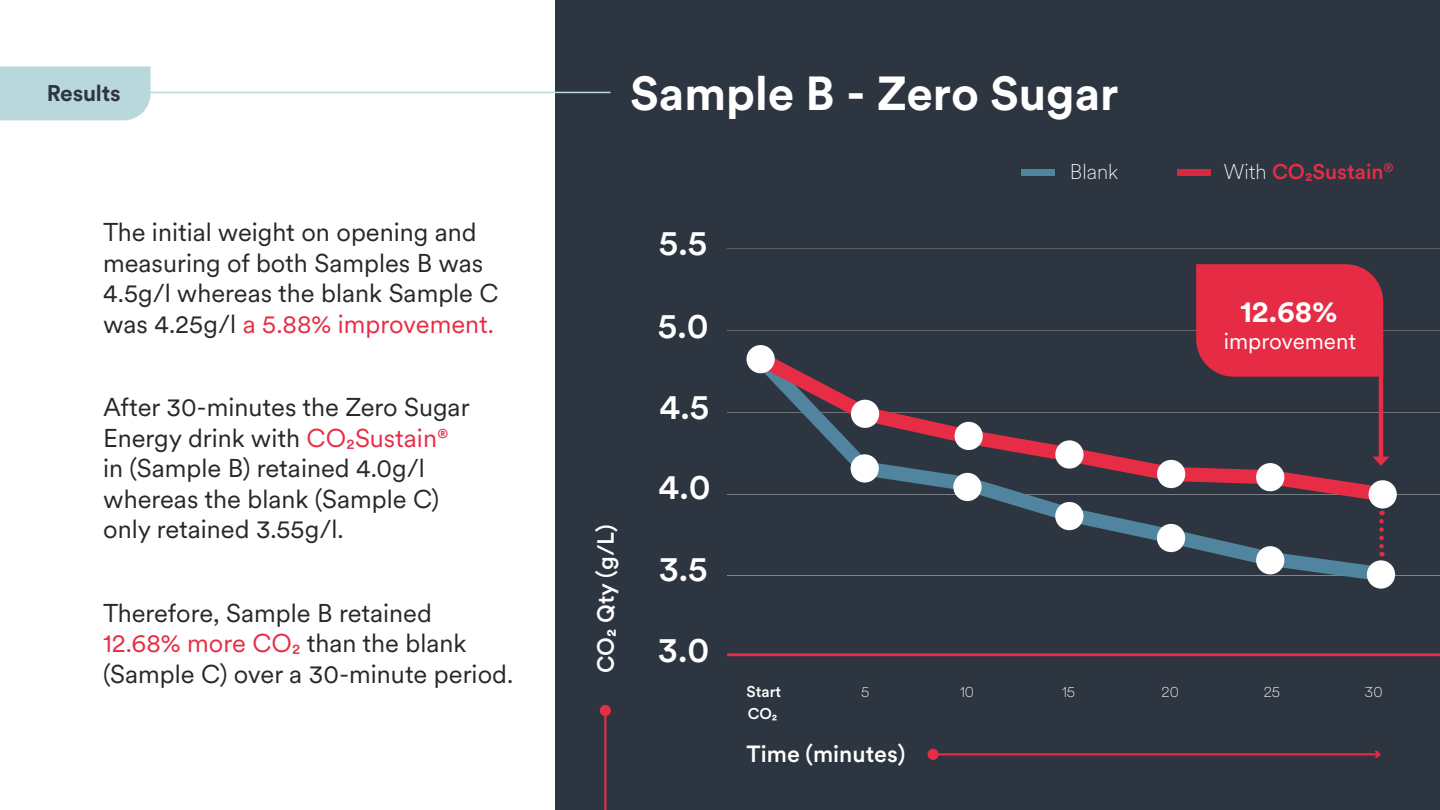
<style>
.page{position:relative;width:1440px;height:810px;background:#2d3540}
.page>*{position:absolute;margin:0;border:0;box-sizing:border-box;transform-origin:0 0}
.t1{font:700 47.25px "Circular XX";color:#fff}
.t2{font:500 35.25px "Circular XX";color:#fff}
.t3{font:700 30px "Circular XX";color:#fff}
.t4{font:25.5px/30.6px "Circular XX";color:#282827}
.t5{font:500 23.17px "Circular XX";color:#fff}
.t6{font:22.5px "Circular XX";color:#fff}
.t7{font:700 22.5px "Circular XX";letter-spacing:-.01em;color:#2d3540}
.t8{font:500 21.15px "Circular XX";color:#e72d46}
.t9{font:100 21.15px "Circular XX";color:#fff}
.t10{font:100 15.45px "Circular XX";color:#fff}
.t11{font:500 15.45px/21.3px "Circular XX";color:#fff}
.s1{color:#e72d46}
.s2{font-weight:100;color:#fff}
</style>
<div class="page">
<hr style="left:727px;top:575px;width:713px;height:1px;background:#81868c">
<hr style="left:727px;top:494px;width:713px;height:1px;background:#777c83">
<hr style="left:727px;top:412px;width:713px;height:1px;background:#6c7179">
<hr style="left:727px;top:330px;width:713px;height:1px;background:#616870">
<hr style="left:727px;top:249px;width:713px;height:1px;background:#575d66">
<svg style="left:727px;top:653px;width:713px;height:3px;background:#d32d45"></svg>
<hr style="left:933px;top:753px;width:445px;height:2px;background:#e72d46">
<div style="left:928px;top:749px;width:11px;height:11px;background:#e72d46;border-radius:50%"></div>
<svg style="left:1374px;top:751px;width:7px;height:7px"></svg>
<hr style="left:604px;top:710px;width:2px;height:100px;background:#e72d46">
<div style="left:600px;top:705px;width:11px;height:11px;background:#e72d46;border-radius:50%"></div>
<div style="left:1021px;top:170px;width:34px;height:6px;background:#50849f"></div>
<div style="left:1178px;top:170px;width:33px;height:6px;background:#d82740"></div>
<svg style="left:1030px;top:339px;width:366px;height:249px"></svg>
<svg style="left:746px;top:340px;width:651px;height:170px"></svg>
<div style="left:747px;top:345px;width:28px;height:28px;background:#fff;border-radius:50%"></div>
<div style="left:851px;top:400px;width:28px;height:28px;background:#fff;border-radius:50%"></div>
<div style="left:851px;top:454px;width:28px;height:29px;background:#fff;border-radius:50%"></div>
<div style="left:953px;top:473px;width:29px;height:28px;background:#fff;border-radius:50%"></div>
<div style="left:955px;top:422px;width:28px;height:28px;background:#fff;border-radius:50%"></div>
<div style="left:1055px;top:440px;width:29px;height:29px;background:#fff;border-radius:50%"></div>
<div style="left:1055px;top:502px;width:28px;height:28px;background:#fff;border-radius:50%"></div>
<div style="left:1157px;top:524px;width:28px;height:28px;background:#fff;border-radius:50%"></div>
<div style="left:1157px;top:460px;width:28px;height:28px;background:#fff;border-radius:50%"></div>
<div style="left:1256px;top:546px;width:28px;height:28px;background:#fff;border-radius:50%"></div>
<div style="left:1256px;top:463px;width:28px;height:28px;background:#fff;border-radius:50%"></div>
<div style="left:1369px;top:480px;width:28px;height:28px;background:#fff;border-radius:50%"></div>
<div style="left:1367px;top:560px;width:28px;height:29px;background:#fff;border-radius:50%"></div>
<div style="left:0;top:0;width:555px;height:810px;background:#fff"></div>
<div style="left:0;top:66px;width:151px;height:54px;background:#b8d8db"></div>
<hr style="left:140px;top:92px;width:470px;height:1px;background:#b8d8db">
<svg style="left:1379px;top:521px;width:5px;height:35px"></svg>
<div style="left:1196px;top:264px;width:187px;height:113px;background:#e62c44"></div>
<hr style="left:1379px;top:347px;width:4px;height:113px;background:#e72d46">
<svg style="left:1372px;top:457px;width:17px;height:9px"></svg>
<p class="t7" style="left:47px;top:78px;width:75px">Results</p>
<p class="t4" style="left:103px;top:216px;width:397px">The initial weight on opening and measuring of both Samples B was<br>4.5g/l whereas the blank Sample C was 4.25g/l <span class="s1">a 5.88% improvement.</span></p>
<p class="t4" style="left:103px;top:391px;width:368px">After 30-minutes the Zero Sugar<br>Energy drink with <span class="s1">CO₂Sustain® </span>in (Sample B) retained 4.0g/l whereas the blank (Sample C) only retained 3.55g/l.</p>
<p class="t4" style="left:103px;top:596px;width:412px">Therefore, Sample B retained<br><span class="s1">12.68% more CO₂</span> than the blank (Sample C) over a 30-minute period.</p>
<h1 class="t1" style="left:630px;top:61px;width:490px">Sample B - Zero Sugar</h1>
<h2 class="t2" style="left:659px;top:219px;width:50px">5.5</h2>
<h2 class="t2" style="left:658px;top:302px;width:52px">5.0</h2>
<h2 class="t2" style="left:659px;top:383px;width:52px">4.5</h2>
<p class="t9" style="left:1070px;top:158px;width:50px">Blank</p>
<p class="t8" style="left:1224px;top:158px;width:171px"><span class="s2">With</span> CO₂Sustain<sup>®</sup></p>
<p class="t3" style="left:1240px;top:291px;width:98px">12.68%</p>
<p class="t6" style="left:1224px;top:326px;width:134px">improvement</p>
<p class="t5" style="left:590px;top:673px;width:150px;rotate:-90deg">CO₂ Qty (g/L)</p>
<h2 class="t2" style="left:659px;top:463px;width:54px">4.0</h2>
<h2 class="t2" style="left:659px;top:545px;width:51px">3.5</h2>
<h2 class="t2" style="left:658px;top:626px;width:53px">3.0</h2>
<p class="t11" style="left:747px;top:680px;width:36px">Start<br>CO₂</p>
<p class="t10" style="left:861px;top:682px;width:10px">5</p>
<p class="t10" style="left:960px;top:682px;width:16px">10</p>
<p class="t5" style="left:747px;top:738px;width:160px">Time (minutes)</p>
<p class="t10" style="left:1062px;top:682px;width:15px">15</p>
<p class="t10" style="left:1162px;top:682px;width:19px">20</p>
<p class="t10" style="left:1264px;top:682px;width:18px">25</p>
<p class="t10" style="left:1365px;top:682px;width:20px">30</p>
</div>
